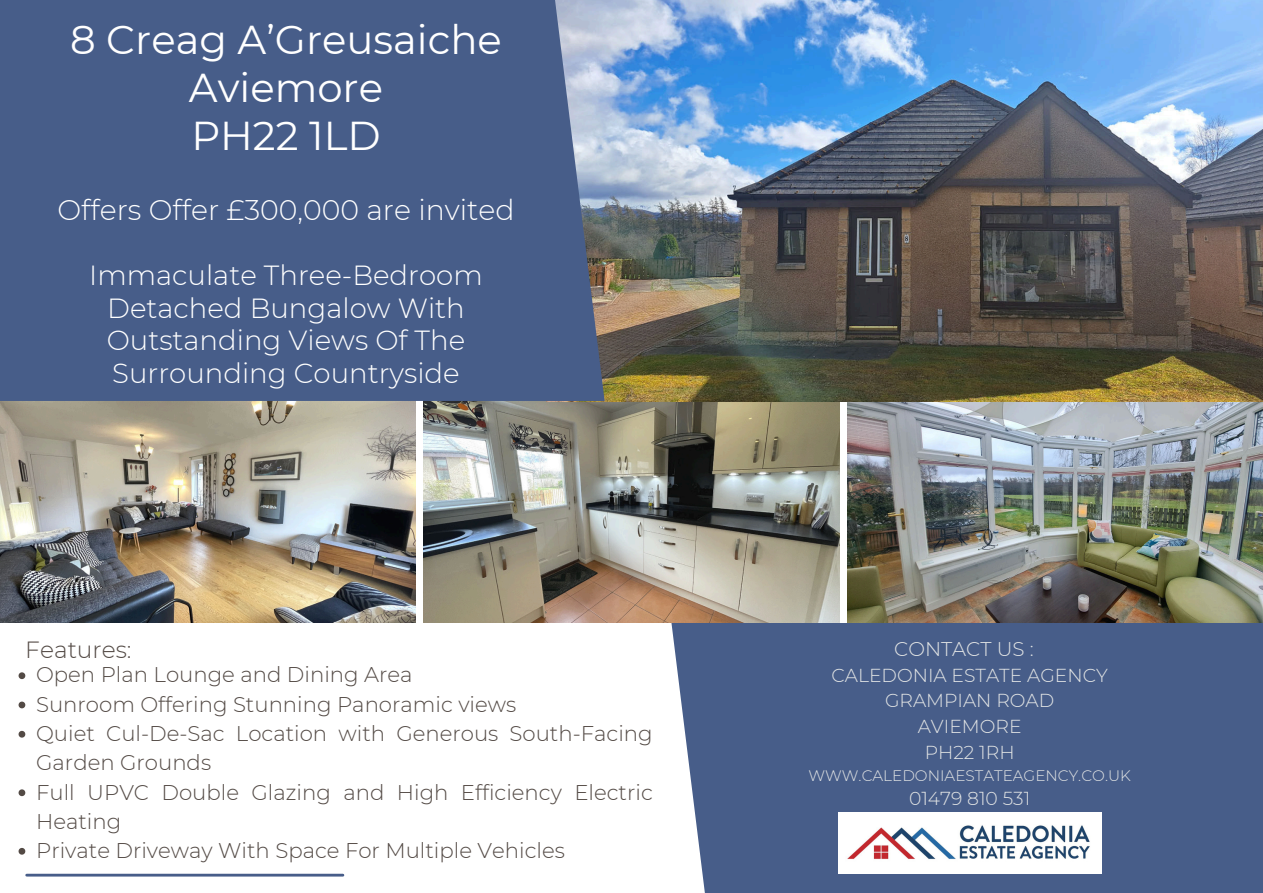
<style>
.page{position:relative;width:1263px;height:893px;background:#fff}
.page>*{position:absolute;margin:0;border:0;box-sizing:border-box;transform-origin:0 0}
.t1{font:40.2px/47.8px "Montserrat";color:#fff;text-align:center}
.t2{font:300 28.35px "Montserrat";color:#fff}
.t3{font:300 27.6px/32.6px "Montserrat";color:#fff;text-align:center}
.t4{font:300 23.4px "Montserrat";color:#534a45}
.t5{font:300 21.23px/29.2px "Montserrat";color:#534a45}
.t6{font:300 19.88px "Montserrat";color:#e3e5e5}
.t7{font:300 18.75px "Montserrat";color:#e3e5e5}
.t8{font:300 15.23px "Montserrat";color:#e3e5e5}
</style>
<div class="page">
<img style="left:0;top:401px;width:416px;height:221px">
<img style="left:424px;top:401px;width:415px;height:221px">
<img style="left:847px;top:401px;width:416px;height:221px">
<div style="left:671px;top:623px;width:592px;height:270px;background:#475d89"></div>
<img style="left:605px;top:0;width:658px;height:401px">
<div style="left:0;top:0;width:605px;height:401px;background:#475d89"></div>
<img style="left:838px;top:812px;width:263px;height:62px">
<hr style="left:27px;top:873px;width:316px;height:3px;background:#475d89">
<svg style="left:19px;top:672px;width:6px;height:7px"></svg>
<svg style="left:19px;top:701px;width:6px;height:7px"></svg>
<svg style="left:19px;top:731px;width:6px;height:6px"></svg>
<svg style="left:19px;top:789px;width:6px;height:7px"></svg>
<svg style="left:19px;top:848px;width:6px;height:6px"></svg>
<p class="t1" style="left:70px;top:16px;width:433px">8 Creag A’Greusaiche<br>Aviemore<br>PH22 1LD</p>
<p class="t2" style="left:57px;top:192px;width:459px">Offers Offer £300,000 are invited</p>
<h3 class="t3" style="left:89px;top:259px;width:395px">Immaculate Three-Bedroom<br>Detached Bungalow With<br>Outstanding Views Of The<br>Surrounding Countryside</h3>
<h4 class="t4" style="left:25px;top:635px;width:108px">Features:</h4>
<p class="t6" style="left:894px;top:636px;width:141px">CONTACT US :</p>
<p class="t7" style="left:831px;top:663px;width:278px">CALEDONIA ESTATE AGENCY</p>
<p class="t7" style="left:885px;top:689px;width:171px">GRAMPIAN ROAD</p>
<p class="t7" style="left:918px;top:714px;width:105px">AVIEMORE</p>
<p class="t7" style="left:925px;top:740px;width:91px">PH22 1RH</p>
<p class="t8" style="left:808px;top:766px;width:324px">WWW.CALEDONIAESTATEAGENCY.CO.UK</p>
<p class="t7" style="left:909px;top:786px;width:123px">01479 810 531</p>
<h2 class="t5" style="left:36px;top:660px;width:378px">Open Plan Lounge and Dining Area</h2>
<h2 class="t5" style="left:36px;top:689px;width:482px">Sunroom Offering Stunning Panoramic views</h2>
<p class="t5" style="left:36px;top:719px;width:618px">Quiet Cul-De-Sac Location with Generous South-Facing<br>Garden Grounds</p>
<p class="t5" style="left:36px;top:777px;width:618px">Full UPVC Double Glazing and High Efficiency Electric<br>Heating</p>
<p class="t5" style="left:36px;top:836px;width:530px">Private Driveway With Space For Multiple Vehicles</p>
</div>
